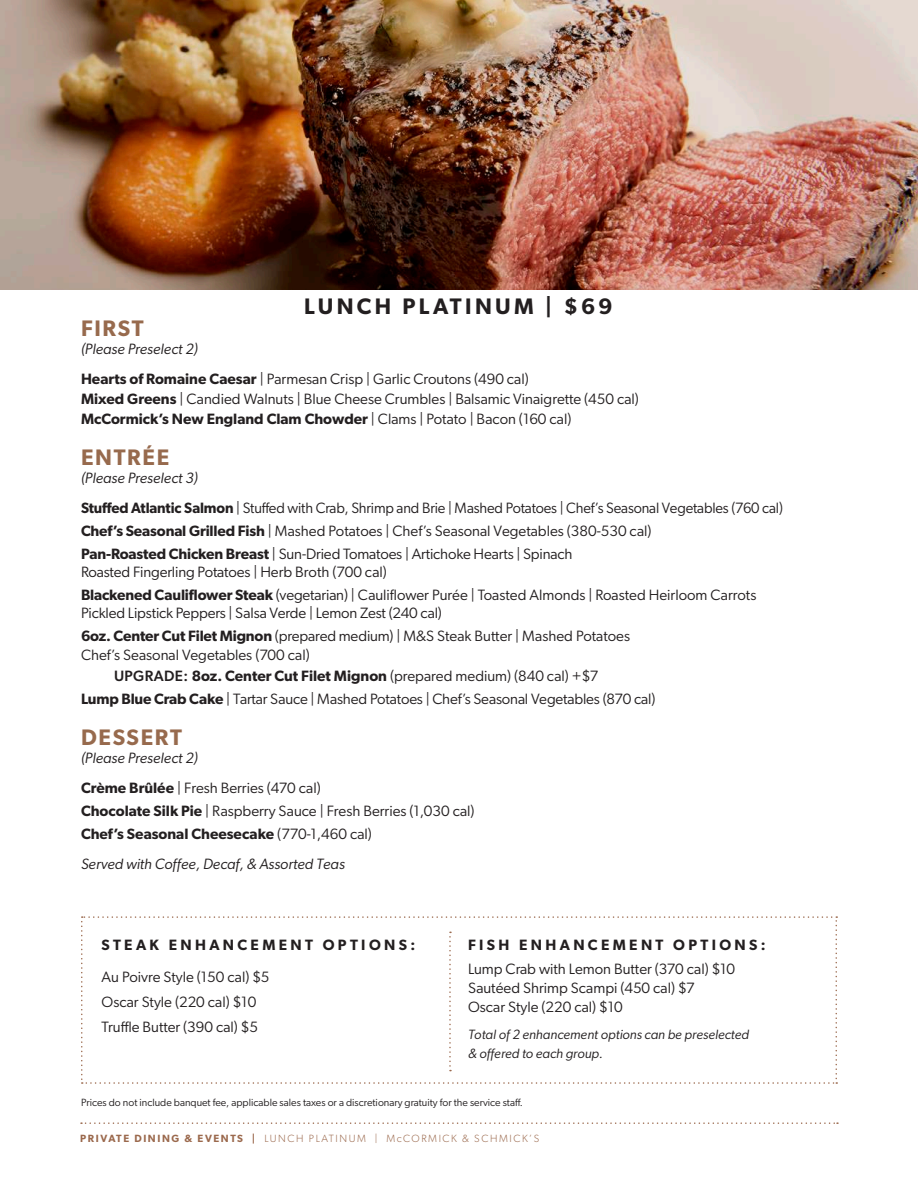
<style>
.page{position:relative;width:918px;height:1188px;background:#fff}
.page>*{position:absolute;margin:0;border:0;box-sizing:border-box;transform-origin:0 0}
.t1{font:600 22.5px "Gibson";letter-spacing:.075em;color:#976a4d}
.t2{font:600 22.5px "Gibson";letter-spacing:.15em;color:#231f20}
.t3{font:15px/22.8px "Gibson";color:#231f20}
.t4{font:600 15px "Gibson";letter-spacing:.225em;color:#231f20}
.t5{font:italic 15px "Gibson";color:#231f20}
.t6{font:italic 13.5px/19px "Gibson";color:#231f20}
.t7{font:10.5px "Gibson";color:#231f20}
.t8{font:300 10.5px "Gibson";letter-spacing:.15em;color:#9b694d}
.s1{font-style:italic}
.s2{font-weight:600}
.s3{font-weight:500}
</style>
<div class="page">
<svg style="left:81px;top:916px;width:756px;height:168px"></svg>
<svg style="left:81px;top:1122px;width:757px;height:2px"></svg>
<img style="left:0;top:0;width:918px;height:290px">
<h1 class="t2" style="left:304px;top:293px;width:310px">LUNCH PLATINUM | $69</h1>
<h1 class="t1" style="left:81px;top:314px;width:64px">FIRST</h1>
<p class="t3" style="left:81px;top:333px;width:449px;line-height:30.3px"><span class="s1">(Please Preselect 2)<br></span><span class="s2">Hearts of Romaine Caesar</span> | Parmesan Crisp | Garlic Croutons (490 cal)</p>
<p class="t3" style="left:81px;top:389px;width:559px;line-height:19.8px"><span class="s2">Mixed Greens</span> | Candied Walnuts | Blue Cheese Crumbles | Balsamic Vinaigrette (450 cal)<br><span class="s2">McCormick’s New England Clam Chowder</span> | Clams | Potato | Bacon (160 cal)</p>
<h1 class="t1" style="left:81px;top:444px;width:90px">ENTRÉE</h1>
<p class="t3" style="left:81px;top:463px;width:703px;line-height:30.3px"><span class="s1">(Please Preselect 3)<br></span><span class="s2">Stuffed Atlantic Salmon</span> | Stuffed with Crab, Shrimp and Brie | Mashed Potatoes | Chef’s Seasonal Vegetables (760 cal)</p>
<p class="t3" style="left:81px;top:519px;width:572px"><span class="s2">Chef’s Seasonal Grilled Fish</span> | Mashed Potatoes | Chef’s Seasonal Vegetables (380-530 cal)<br><span class="s2">Pan-Roasted Chicken Breast</span> | Sun-Dried Tomatoes | Artichoke Hearts | Spinach</p>
<p class="t3" style="left:81px;top:561px;width:677px">Roasted Fingerling Potatoes | Herb Broth (700 cal)<br><span class="s2">Blackened Cauliflower Steak</span> (vegetarian) | Cauliflower Purée | Toasted Almonds | Roasted Heirloom Carrots</p>
<p class="t3" style="left:81px;top:602px;width:551px">Pickled Lipstick Peppers | Salsa Verde | Lemon Zest (240 cal)<br><span class="s2">6oz. Center Cut Filet Mignon</span> (prepared medium) | M&amp;S Steak Butter | Mashed Potatoes</p>
<p class="t3" style="left:114px;top:644px;width:486px;line-height:21.3px;text-indent:-33px">Chef’s Seasonal Vegetables (700 cal)<br><span class="s3">UPGRADE:</span> <span class="s2">8oz. Center Cut Filet Mignon</span> (prepared medium) (840 cal) +$7</p>
<p class="t3" style="left:81px;top:687px;width:576px"><span class="s2">Lump Blue Crab Cake</span> | Tartar Sauce | Mashed Potatoes | Chef’s Seasonal Vegetables (870 cal)</p>
<h1 class="t1" style="left:81px;top:724px;width:102px">DESSERT</h1>
<p class="t3" style="left:81px;top:743px;width:241px;line-height:30.3px"><span class="s1">(Please Preselect 2)<br></span><span class="s2">Crème Brûlée</span> | Fresh Berries (470 cal)</p>
<p class="t3" style="left:81px;top:799px;width:395px"><span class="s2">Chocolate Silk Pie</span> | Raspberry Sauce | Fresh Berries (1,030 cal)<br><span class="s2">Chef’s Seasonal Cheesecake</span> (770-1,460 cal)</p>
<p class="t5" style="left:81px;top:855px;width:265px">Served with Coffee, Decaf, &amp; Assorted Teas</p>
<p class="t4" style="left:468px;top:936px;width:299px">FISH ENHANCEMENT OPTIONS:</p>
<p class="t3" style="left:468px;top:959px;width:269px;line-height:19px">Lump Crab with Lemon Butter (370 cal) $10<br>Sautéed Shrimp Scampi (450 cal) $7<br>Oscar Style (220 cal) $10</p>
<p class="t6" style="left:468px;top:1024px;width:283px">Total of 2 enhancement options can be preselected &amp; offered to each group.</p>
<p class="t7" style="left:81px;top:1096px;width:444px">Prices do not include banquet fee, applicable sales taxes or a discretionary gratuity for the service staff.</p>
<p class="t4" style="left:102px;top:936px;width:315px">STEAK ENHANCEMENT OPTIONS:</p>
<p class="t3" style="left:102px;top:964px;width:170px;line-height:25.2px">Au Poivre Style (150 cal) $5<br>Oscar Style (220 cal) $10<br>Truffle Butter (390 cal) $5</p>
<p class="t8" style="left:80px;top:1132px;width:461px"><span class="s2">PRIVATE DINING &amp; EVENTS |</span> LUNCH PLATINUM | McCORMICK &amp; SCHMICK’S</p>
</div>
